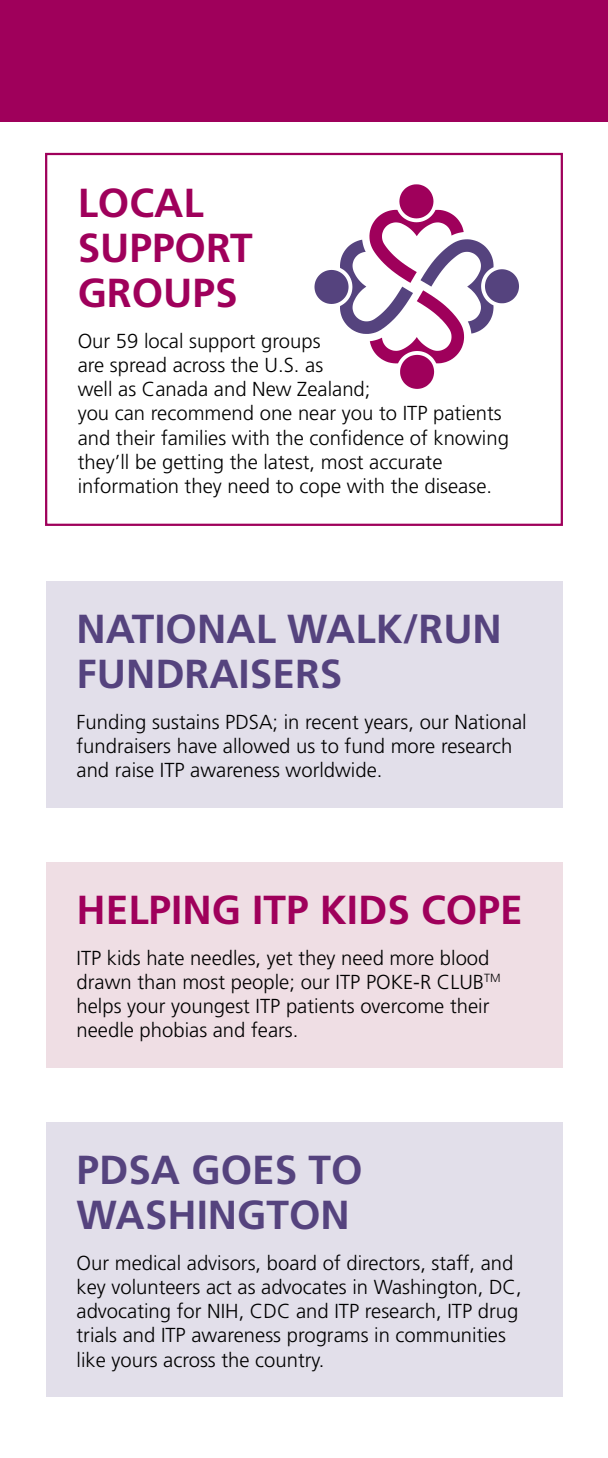
<style>
.page{position:relative;width:608px;height:1458px;background:#fff}
.page>*{position:absolute;margin:0;border:0;box-sizing:border-box;transform-origin:0 0}
.t1{font:700 40.5px/45px "Frutiger";color:#55437e}
.t2{font:700 40.5px/45px "Frutiger";color:#9f005b}
.t3{font:300 20.25px/24.3px "Frutiger";color:#000}
</style>
<div class="page">
<div style="left:0;top:0;width:608px;height:122px;background:#9f005b"></div>
<div style="left:46px;top:581px;width:516px;height:227px;background:#e2dfea"></div>
<div style="left:46px;top:1122px;width:516px;height:275px;background:#e2dfea"></div>
<div style="left:45px;top:153px;width:517px;height:373px;border:2px solid #9f005b"></div>
<div style="left:46px;top:862px;width:516px;height:206px;background:#efdee4"></div>
<svg style="left:314px;top:184px;width:205px;height:205px"></svg>
<h1 class="t2" style="left:78px;top:180px;width:176px">LOCAL<br>SUPPORT<br>GROUPS</h1>
<p class="t3" style="left:78px;top:328px;width:432px">Our 59 local support groups<br>are spread across the U.S. as<br>well as Canada and New Zealand;<br>you can recommend one near you to ITP patients and their families with the confidence of knowing they’ll be getting the latest, most accurate information they need to cope with the disease.</p>
<h1 class="t1" style="left:77px;top:606px;width:427px">NATIONAL WALK/RUN<br>FUNDRAISERS</h1>
<p class="t3" style="left:77px;top:710px;width:451px">Funding sustains PDSA; in recent years, our National fundraisers have allowed us to fund more research and raise ITP awareness worldwide.</p>
<h1 class="t2" style="left:77px;top:887px;width:447px">HELPING ITP KIDS COPE</h1>
<p class="t3" style="left:76px;top:945px;width:425px">ITP kids hate needles, yet they need more blood drawn than most people; our ITP POKE-R CLUB<sup>TM </sup>helps your youngest ITP patients overcome their needle phobias and fears.</p>
<h1 class="t1" style="left:77px;top:1147px;width:287px">PDSA GOES TO<br>WASHINGTON</h1>
<p class="t3" style="left:77px;top:1250px;width:446px">Our medical advisors, board of directors, staff, and key volunteers act as advocates in Washington, DC, advocating for NIH, CDC and ITP research, ITP drug trials and ITP awareness programs in communities like yours across the country.</p>
</div>
